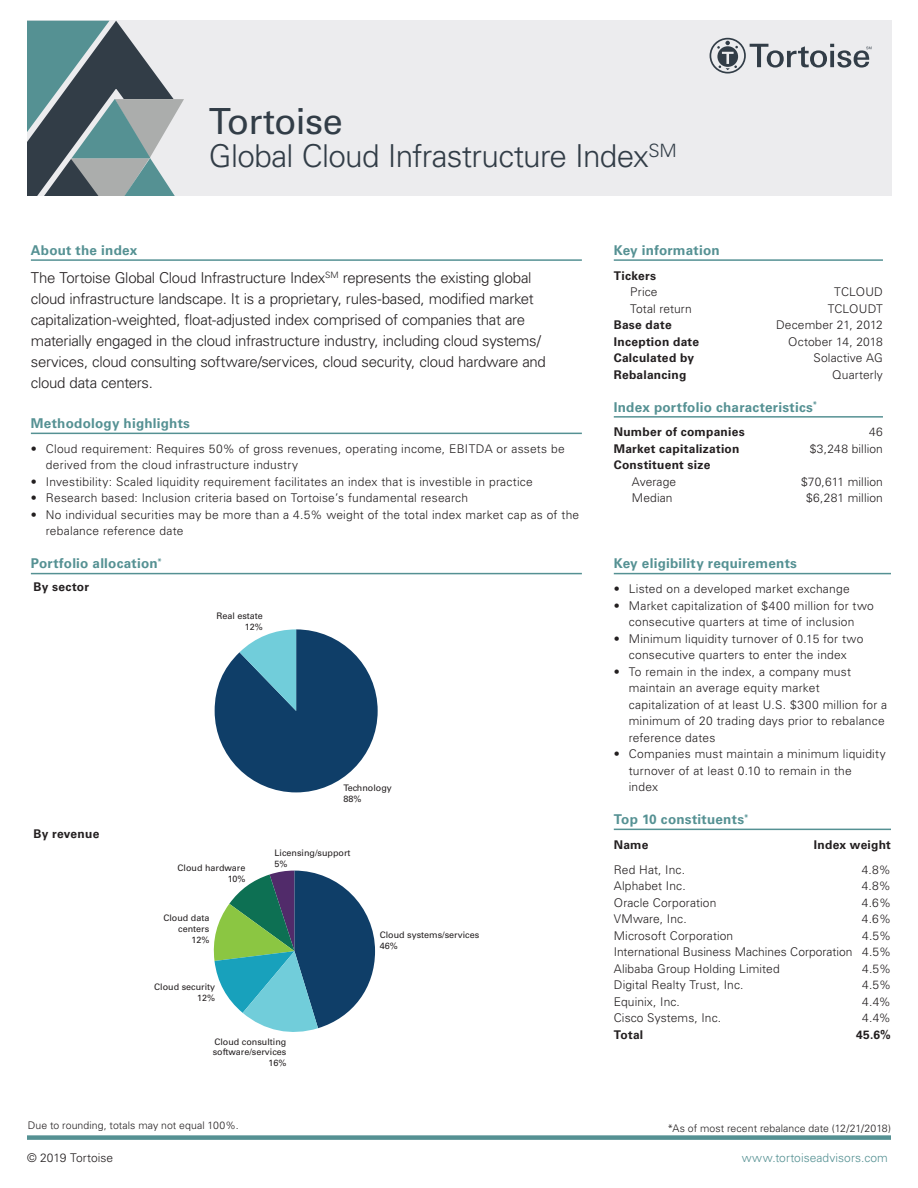
<style>
.page{position:relative;width:918px;height:1188px;background:#fff}
.page>*{position:absolute;margin:0;border:0;box-sizing:border-box;transform-origin:0 0}
.Fund_Tag{font:36px "Univers LT Std";letter-spacing:-.02em;color:#323d47}
.Fund_Tag-2{font:300 31.5px "Univers LT Std";letter-spacing:-.02em;color:#323d47}
.t1{font:300 15px/21px "Univers LT Std";letter-spacing:-.02em;color:#231f20}
.Subhead-withRule{font:700 13.5px "Univers LT Std";letter-spacing:.015em;color:#559193}
.Bodytext-column{font:300 12px/16.5px "Univers LT Std";letter-spacing:.015em;color:#231f20}
.Bodytext-column-2{font:700 12px "Univers LT Std";letter-spacing:.02em;color:#231f20}
.t2{font:300 12px "Univers LT Std";letter-spacing:.005em;color:#559193}
.Bodytext{font:700 12px "Univers LT Std";letter-spacing:.02em;color:#231f20}
.t3{font:300 10.5px "Univers LT Std";letter-spacing:.01em;color:#231f20}
.t4{font:9px/10.8px "Univers LT Std";color:#231f20;text-align:right}
</style>
<div class="page">
<div style="left:27px;top:1135px;width:864px;height:5px;background:#559193"></div>
<div style="left:0;top:21px;width:891px;height:268px;background:#ececee"></div>
<svg style="left:0;top:21px;width:184px;height:175px"></svg>
<div style="left:0;top:196px;width:918px;height:183px;background:#fff"></div>
<svg style="left:710px;top:38px;width:162px;height:36px"></svg>
<svg style="left:215px;top:629px;width:163px;height:163px"></svg>
<hr style="left:31px;top:259px;width:551px;height:2px;background:#559193">
<hr style="left:31px;top:433px;width:551px;height:1px;background:#559193">
<hr style="left:614px;top:259px;width:269px;height:2px;background:#559193">
<hr style="left:614px;top:416px;width:269px;height:2px;background:#559193">
<hr style="left:31px;top:573px;width:551px;height:1px;background:#559193">
<hr style="left:614px;top:573px;width:277px;height:1px;background:#559193">
<hr style="left:614px;top:829px;width:277px;height:1px;background:#559193">
<svg style="left:213px;top:871px;width:162px;height:161px"></svg>
<p class="Fund_Tag" style="left:209px;top:100px;width:135px">Tortoise</p>
<p class="Fund_Tag-2" style="left:209px;top:137px;width:469px">Global Cloud Infrastructure Index<sup>SM</sup></p>
<p class="Subhead-withRule" style="left:31px;top:242px;width:108px">About the index</p>
<p class="t1" style="left:31px;top:267px;width:517px">The Tortoise Global Cloud Infrastructure Index<sup>SM</sup> represents the existing global cloud infrastructure landscape. It is a proprietary, rules-based, modified market capitalization-weighted, float-adjusted index comprised of companies that are materially engaged in the cloud infrastructure industry, including cloud systems/ services, cloud consulting software/services, cloud security, cloud hardware and cloud data centers.</p>
<p class="Subhead-withRule" style="left:31px;top:415px;width:161px">Methodology highlights</p>
<p class="Bodytext-column" style="left:46px;top:440px;width:520px;text-indent:-15px">• Cloud requirement: Requires 50% of gross revenues, operating income, EBITDA or assets be derived from the cloud infrastructure industry</p>
<p class="Bodytext-column" style="left:31px;top:473px;width:503px">• Investibility: Scaled liquidity requirement facilitates an index that is investible in practice</p>
<p class="Bodytext-column" style="left:31px;top:490px;width:439px">• Research based: Inclusion criteria based on Tortoise’s fundamental research</p>
<p class="Bodytext-column" style="left:46px;top:506px;width:535px;text-indent:-15px">• No individual securities may be more than a 4.5% weight of the total index market cap as of the rebalance reference date</p>
<p class="Subhead-withRule" style="left:31px;top:556px;width:132px">Portfolio allocation<sup>*</sup></p>
<p class="Bodytext" style="left:34px;top:580px;width:57px">By sector</p>
<p class="t4" style="left:217px;top:611px;width:48px">Real estate<br>12%</p>
<p class="Bodytext" style="left:34px;top:827px;width:67px">By revenue</p>
<p class="t4" style="left:178px;top:863px;width:69px">Cloud hardware<br>10%</p>
<p class="t4" style="left:163px;top:913px;width:48px">Cloud data centers<br>12%</p>
<p class="t4" style="left:154px;top:982px;width:63px">Cloud security<br>12%</p>
<p class="t4" style="left:343px;top:782px;width:50px;text-align:left">Technology<br>88%</p>
<p class="t4" style="left:275px;top:848px;width:77px;text-align:left">Licensing/support<br>5%</p>
<p class="t4" style="left:380px;top:929px;width:101px;text-align:left">Cloud systems/services<br>46%</p>
<p class="t4" style="left:213px;top:1036px;width:75px">Cloud consulting software/services<br>16%</p>
<p class="t3" style="left:28px;top:1119px;width:212px">Due to rounding, totals may not equal 100%.</p>
<p class="Subhead-withRule" style="left:614px;top:242px;width:107px">Key information</p>
<p class="Bodytext-column-2" style="left:614px;top:268px;width:44px">Tickers</p>
<p class="Bodytext-column" style="left:630px;top:284px;width:29px">Price</p>
<p class="Bodytext-column" style="left:834px;top:284px;width:50px">TCLOUD</p>
<p class="Bodytext-column" style="left:630px;top:300px;width:63px">Total return</p>
<p class="Bodytext-column" style="left:828px;top:300px;width:57px">TCLOUDT</p>
<p class="Bodytext-column-2" style="left:614px;top:318px;width:59px">Base date</p>
<p class="Bodytext-column" style="left:776px;top:317px;width:108px">December 21, 2012</p>
<p class="Bodytext-column-2" style="left:614px;top:334px;width:87px">Inception date</p>
<p class="Bodytext-column" style="left:788px;top:333px;width:96px">October 14, 2018</p>
<p class="Bodytext-column-2" style="left:614px;top:351px;width:82px">Calculated by</p>
<p class="Bodytext-column" style="left:813px;top:350px;width:71px">Solactive AG</p>
<p class="Bodytext-column-2" style="left:614px;top:367px;width:74px">Rebalancing</p>
<p class="Bodytext-column" style="left:832px;top:366px;width:52px">Quarterly</p>
<p class="Subhead-withRule" style="left:614px;top:399px;width:205px">Index portfolio characteristics<sup>*</sup></p>
<p class="Bodytext-column-2" style="left:614px;top:425px;width:132px">Number of companies</p>
<p class="Bodytext-column" style="left:869px;top:424px;width:15px">46</p>
<p class="Bodytext-column-2" style="left:614px;top:442px;width:127px">Market capitalization</p>
<p class="Bodytext-column" style="left:810px;top:440px;width:75px">$3,248 billion</p>
<p class="Bodytext-column-2" style="left:614px;top:458px;width:98px">Constituent size</p>
<p class="Bodytext-column" style="left:632px;top:473px;width:46px">Average</p>
<p class="Bodytext-column" style="left:801px;top:473px;width:83px">$70,611 million</p>
<p class="Bodytext-column" style="left:632px;top:490px;width:42px">Median</p>
<p class="Bodytext-column" style="left:806px;top:490px;width:78px">$6,281 million</p>
<p class="Subhead-withRule" style="left:614px;top:556px;width:185px">Key eligibility requirements</p>
<p class="Bodytext-column" style="left:614px;top:581px;width:237px">• Listed on a developed market exchange</p>
<p class="Bodytext-column" style="left:614px;top:597px;width:262px;text-align:center">• Market capitalization of $400 million for two consecutive quarters at time of inclusion</p>
<p class="Bodytext-column" style="left:614px;top:630px;width:251px;text-align:center">• Minimum liquidity turnover of 0.15 for two consecutive quarters to enter the index</p>
<p class="Bodytext-column" style="left:629px;top:663px;width:260px;text-indent:-15px">• To remain in the index, a company must maintain an average equity market capitalization of at least U.S. $300 million for a minimum of 20 trading days prior to rebalance reference dates</p>
<p class="Bodytext-column" style="left:629px;top:746px;width:258px;text-indent:-15px">• Companies must maintain a minimum liquidity turnover of at least 0.10 to remain in the<br>index</p>
<p class="Subhead-withRule" style="left:614px;top:811px;width:136px">Top 10 constituents<sup>*</sup></p>
<p class="Bodytext-column-2" style="left:614px;top:838px;width:36px">Name</p>
<p class="Bodytext-column-2" style="left:814px;top:838px;width:79px">Index weight</p>
<p class="Bodytext-column" style="left:614px;top:861px;width:73px">Red Hat, Inc.</p>
<p class="Bodytext-column" style="left:862px;top:861px;width:31px">4.8%</p>
<p class="Bodytext-column" style="left:614px;top:878px;width:73px">Alphabet Inc.</p>
<p class="Bodytext-column" style="left:862px;top:878px;width:31px">4.8%</p>
<p class="Bodytext-column" style="left:614px;top:894px;width:104px">Oracle Corporation</p>
<p class="Bodytext-column" style="left:862px;top:894px;width:31px">4.6%</p>
<p class="Bodytext-column" style="left:614px;top:911px;width:74px">VMware, Inc.</p>
<p class="Bodytext-column" style="left:862px;top:911px;width:31px">4.6%</p>
<p class="Bodytext-column" style="left:614px;top:927px;width:121px">Microsoft Corporation</p>
<p class="Bodytext-column" style="left:862px;top:927px;width:30px">4.5%</p>
<p class="Bodytext-column" style="left:614px;top:944px;width:279px">International Business Machines Corporation 4.5%</p>
<p class="Bodytext-column" style="left:614px;top:960px;width:167px">Alibaba Group Holding Limited</p>
<p class="Bodytext-column" style="left:862px;top:960px;width:30px">4.5%</p>
<p class="Bodytext-column" style="left:614px;top:977px;width:131px">Digital Realty Trust, Inc.</p>
<p class="Bodytext-column" style="left:862px;top:977px;width:30px">4.5%</p>
<p class="Bodytext-column" style="left:614px;top:993px;width:68px">Equinix, Inc.</p>
<p class="Bodytext-column" style="left:862px;top:993px;width:30px">4.4%</p>
<p class="Bodytext-column" style="left:614px;top:1010px;width:109px">Cisco Systems, Inc.</p>
<p class="Bodytext-column" style="left:862px;top:1010px;width:30px">4.4%</p>
<p class="Bodytext-column-2" style="left:614px;top:1027px;width:31px">Total</p>
<p class="Bodytext-column-2" style="left:856px;top:1027px;width:36px">45.6%</p>
<p class="t3" style="left:667px;top:1122px;width:225px">*As of most recent rebalance date (12/21/2018)</p>
<p class="Bodytext-column" style="left:27px;top:1150px;width:88px">© 2019 Tortoise</p>
<p class="t2" style="left:742px;top:1151px;width:148px">www.tortoiseadvisors.com</p>
</div>
